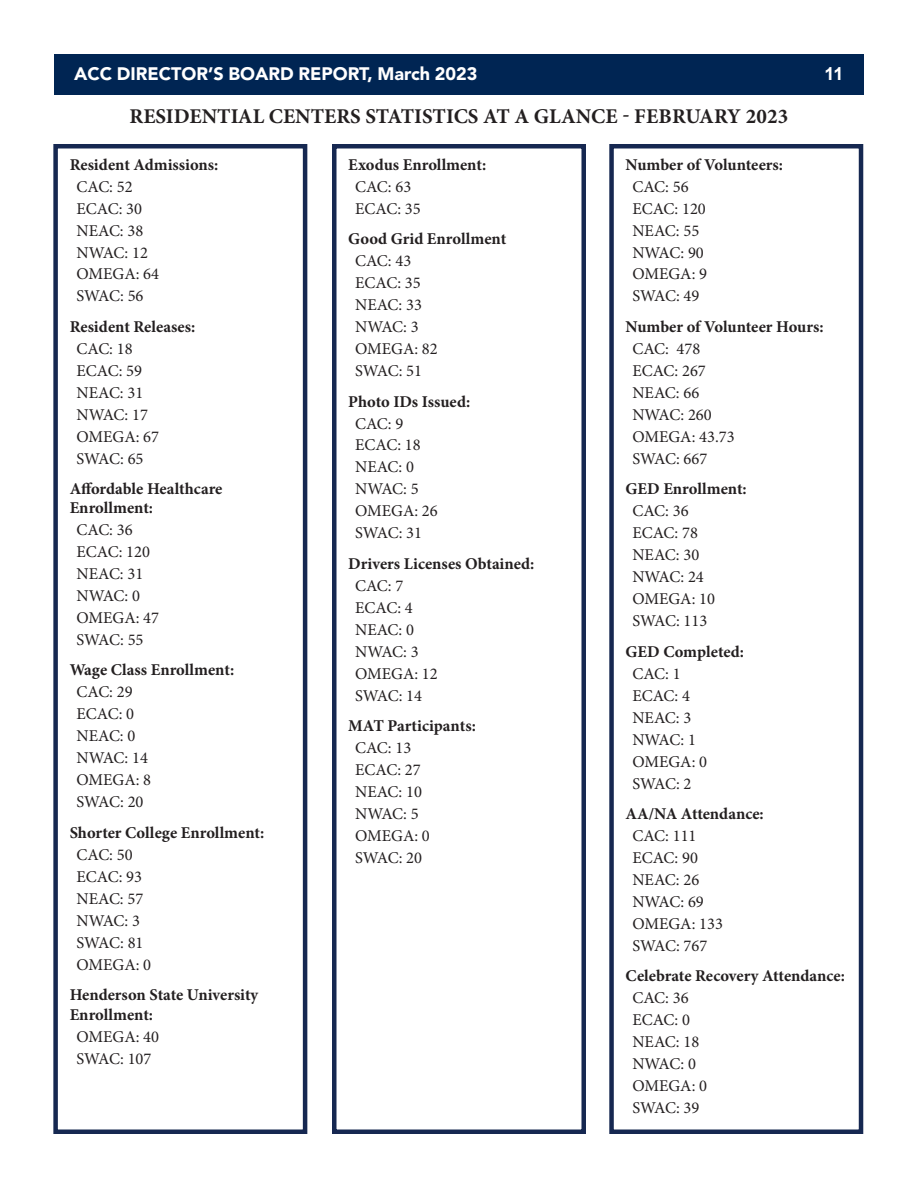
<style>
.page{position:relative;width:918px;height:1188px;background:#fff}
.page>*{position:absolute;margin:0;border:0;box-sizing:border-box;transform-origin:0 0}
.t1{font:700 21px "Minion Pro";color:#231f20}
.t2{font:900 18px "Avenir LT Std";color:#fff}
.t3{font:700 18px "Arial";color:#fff}
.t4{font:16.5px "Minion Pro";color:#231f20}
.t5{font:700 16.5px/19.8px "Minion Pro";color:#231f20}
</style>
<div class="page">
<div style="left:54px;top:54px;width:810px;height:40px;background:#002553"></div>
<div style="left:53px;top:144px;width:254px;height:990px;border:4px solid #162851"></div>
<div style="left:332px;top:144px;width:254px;height:990px;border:4px solid #162851"></div>
<div style="left:609px;top:144px;width:254px;height:990px;border:4px solid #162851"></div>
<p class="t2" style="left:74px;top:63px;width:405px">ACC DIRECTOR’S BOARD REPORT, March 2023</p>
<p class="t3" style="left:824px;top:61px;width:21px">11</p>
<p class="t1" style="left:130px;top:102px;width:660px">RESIDENTIAL CENTERS STATISTICS AT A GLANCE - FEBRUARY 2023</p>
<p class="t5" style="left:70px;top:154px;width:150px">Resident Admissions:</p>
<p class="t4" style="left:76px;top:175px;width:58px">CAC: 52</p>
<p class="t4" style="left:76px;top:197px;width:67px">ECAC: 30</p>
<p class="t4" style="left:76px;top:219px;width:68px">NEAC: 38</p>
<p class="t4" style="left:76px;top:241px;width:73px">NWAC: 12</p>
<p class="t4" style="left:76px;top:263px;width:84px">OMEGA: 64</p>
<p class="t4" style="left:76px;top:285px;width:69px">SWAC: 56</p>
<p class="t5" style="left:70px;top:317px;width:127px">Resident Releases:</p>
<p class="t4" style="left:76px;top:338px;width:58px">CAC: 18</p>
<p class="t4" style="left:76px;top:360px;width:67px">ECAC: 59</p>
<p class="t4" style="left:76px;top:382px;width:68px">NEAC: 31</p>
<p class="t4" style="left:76px;top:404px;width:73px">NWAC: 17</p>
<p class="t4" style="left:76px;top:426px;width:84px">OMEGA: 67</p>
<p class="t4" style="left:76px;top:447px;width:69px">SWAC: 65</p>
<p class="t5" style="left:70px;top:479px;width:154px">Affordable Healthcare</p>
<p class="t5" style="left:70px;top:498px;width:85px">Enrollment:</p>
<p class="t4" style="left:76px;top:519px;width:58px">CAC: 36</p>
<p class="t4" style="left:76px;top:541px;width:75px">ECAC: 120</p>
<p class="t4" style="left:76px;top:563px;width:68px">NEAC: 31</p>
<p class="t4" style="left:76px;top:585px;width:65px">NWAC: 0</p>
<p class="t4" style="left:76px;top:607px;width:84px">OMEGA: 47</p>
<p class="t4" style="left:76px;top:628px;width:69px">SWAC: 55</p>
<p class="t5" style="left:70px;top:660px;width:166px">Wage Class Enrollment:</p>
<p class="t4" style="left:76px;top:681px;width:58px">CAC: 29</p>
<p class="t4" style="left:76px;top:703px;width:59px">ECAC: 0</p>
<p class="t4" style="left:76px;top:725px;width:60px">NEAC: 0</p>
<p class="t4" style="left:76px;top:747px;width:73px">NWAC: 14</p>
<p class="t4" style="left:76px;top:769px;width:76px">OMEGA: 8</p>
<p class="t4" style="left:76px;top:791px;width:69px">SWAC: 20</p>
<p class="t5" style="left:70px;top:822px;width:196px">Shorter College Enrollment:</p>
<p class="t4" style="left:76px;top:843px;width:58px">CAC: 50</p>
<p class="t4" style="left:76px;top:865px;width:67px">ECAC: 93</p>
<p class="t4" style="left:76px;top:887px;width:68px">NEAC: 57</p>
<p class="t4" style="left:76px;top:909px;width:65px">NWAC: 3</p>
<p class="t4" style="left:76px;top:931px;width:69px">SWAC: 81</p>
<p class="t4" style="left:76px;top:953px;width:76px">OMEGA: 0</p>
<p class="t5" style="left:70px;top:985px;width:190px">Henderson State University<br>Enrollment:</p>
<p class="t4" style="left:76px;top:1026px;width:84px">OMEGA: 40</p>
<p class="t4" style="left:76px;top:1048px;width:76px">SWAC: 107</p>
<p class="t5" style="left:348px;top:154px;width:139px">Exodus Enrollment:</p>
<p class="t4" style="left:355px;top:175px;width:58px">CAC: 63</p>
<p class="t4" style="left:355px;top:197px;width:67px">ECAC: 35</p>
<p class="t5" style="left:348px;top:229px;width:159px">Good Grid Enrollment</p>
<p class="t4" style="left:355px;top:250px;width:58px">CAC: 43</p>
<p class="t4" style="left:355px;top:272px;width:67px">ECAC: 35</p>
<p class="t4" style="left:355px;top:294px;width:68px">NEAC: 33</p>
<p class="t4" style="left:355px;top:316px;width:65px">NWAC: 3</p>
<p class="t4" style="left:355px;top:338px;width:84px">OMEGA: 82</p>
<p class="t4" style="left:355px;top:360px;width:69px">SWAC: 51</p>
<p class="t5" style="left:348px;top:391px;width:123px">Photo IDs Issued:</p>
<p class="t4" style="left:355px;top:412px;width:50px">CAC: 9</p>
<p class="t4" style="left:355px;top:434px;width:67px">ECAC: 18</p>
<p class="t4" style="left:355px;top:456px;width:60px">NEAC: 0</p>
<p class="t4" style="left:355px;top:478px;width:65px">NWAC: 5</p>
<p class="t4" style="left:355px;top:500px;width:84px">OMEGA: 26</p>
<p class="t4" style="left:355px;top:522px;width:69px">SWAC: 31</p>
<p class="t5" style="left:348px;top:554px;width:188px">Drivers Licenses Obtained:</p>
<p class="t4" style="left:355px;top:575px;width:50px">CAC: 7</p>
<p class="t4" style="left:355px;top:597px;width:59px">ECAC: 4</p>
<p class="t4" style="left:355px;top:618px;width:60px">NEAC: 0</p>
<p class="t4" style="left:355px;top:640px;width:65px">NWAC: 3</p>
<p class="t4" style="left:355px;top:662px;width:84px">OMEGA: 12</p>
<p class="t4" style="left:355px;top:684px;width:69px">SWAC: 14</p>
<p class="t5" style="left:348px;top:716px;width:129px">MAT Participants:</p>
<p class="t4" style="left:355px;top:737px;width:58px">CAC: 13</p>
<p class="t4" style="left:355px;top:759px;width:67px">ECAC: 27</p>
<p class="t4" style="left:355px;top:781px;width:68px">NEAC: 10</p>
<p class="t4" style="left:355px;top:803px;width:65px">NWAC: 5</p>
<p class="t4" style="left:355px;top:825px;width:76px">OMEGA: 0</p>
<p class="t4" style="left:355px;top:847px;width:69px">SWAC: 20</p>
<p class="t5" style="left:626px;top:154px;width:159px">Number of Volunteers:</p>
<p class="t4" style="left:632px;top:175px;width:58px">CAC: 56</p>
<p class="t4" style="left:632px;top:197px;width:75px">ECAC: 120</p>
<p class="t4" style="left:632px;top:219px;width:68px">NEAC: 55</p>
<p class="t4" style="left:632px;top:241px;width:73px">NWAC: 90</p>
<p class="t4" style="left:632px;top:263px;width:76px">OMEGA: 9</p>
<p class="t4" style="left:632px;top:285px;width:69px">SWAC: 49</p>
<p class="t5" style="left:626px;top:317px;width:199px">Number of Volunteer Hours:</p>
<p class="t4" style="left:632px;top:338px;width:69px">CAC: 478</p>
<p class="t4" style="left:632px;top:360px;width:75px">ECAC: 267</p>
<p class="t4" style="left:632px;top:382px;width:68px">NEAC: 66</p>
<p class="t4" style="left:632px;top:404px;width:81px">NWAC: 260</p>
<p class="t4" style="left:632px;top:426px;width:104px">OMEGA: 43.73</p>
<p class="t4" style="left:632px;top:447px;width:76px">SWAC: 667</p>
<p class="t5" style="left:626px;top:479px;width:123px">GED Enrollment:</p>
<p class="t4" style="left:632px;top:500px;width:58px">CAC: 36</p>
<p class="t4" style="left:632px;top:522px;width:67px">ECAC: 78</p>
<p class="t4" style="left:632px;top:544px;width:68px">NEAC: 30</p>
<p class="t4" style="left:632px;top:566px;width:73px">NWAC: 24</p>
<p class="t4" style="left:632px;top:588px;width:84px">OMEGA: 10</p>
<p class="t4" style="left:632px;top:610px;width:76px">SWAC: 113</p>
<p class="t5" style="left:626px;top:641px;width:120px">GED Completed:</p>
<p class="t4" style="left:632px;top:662px;width:50px">CAC: 1</p>
<p class="t4" style="left:632px;top:684px;width:59px">ECAC: 4</p>
<p class="t4" style="left:632px;top:706px;width:60px">NEAC: 3</p>
<p class="t4" style="left:632px;top:728px;width:65px">NWAC: 1</p>
<p class="t4" style="left:632px;top:750px;width:76px">OMEGA: 0</p>
<p class="t4" style="left:632px;top:772px;width:61px">SWAC: 2</p>
<p class="t5" style="left:626px;top:804px;width:140px">AA/NA Attendance:</p>
<p class="t4" style="left:632px;top:825px;width:66px">CAC: 111</p>
<p class="t4" style="left:632px;top:847px;width:67px">ECAC: 90</p>
<p class="t4" style="left:632px;top:869px;width:68px">NEAC: 26</p>
<p class="t4" style="left:632px;top:891px;width:73px">NWAC: 69</p>
<p class="t4" style="left:632px;top:913px;width:92px">OMEGA: 133</p>
<p class="t4" style="left:632px;top:935px;width:76px">SWAC: 767</p>
<p class="t5" style="left:626px;top:966px;width:221px">Celebrate Recovery Attendance:</p>
<p class="t4" style="left:632px;top:987px;width:58px">CAC: 36</p>
<p class="t4" style="left:632px;top:1009px;width:59px">ECAC: 0</p>
<p class="t4" style="left:632px;top:1031px;width:68px">NEAC: 18</p>
<p class="t4" style="left:632px;top:1053px;width:65px">NWAC: 0</p>
<p class="t4" style="left:632px;top:1075px;width:76px">OMEGA: 0</p>
<p class="t4" style="left:632px;top:1097px;width:69px">SWAC: 39</p>
</div>
